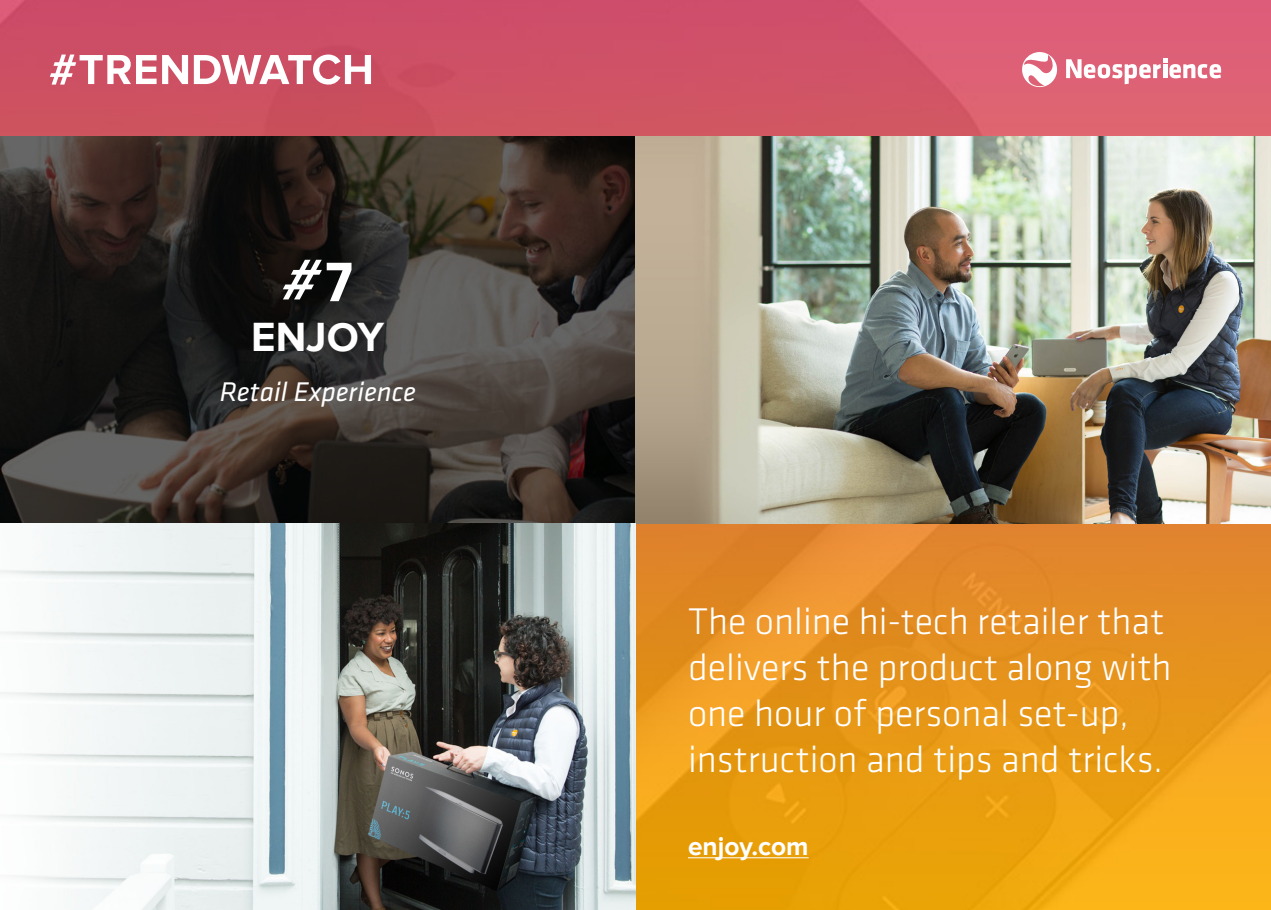
<style>
.page{position:relative;width:1271px;height:910px;background:#fff}
.page>*{position:absolute;margin:0;border:0;box-sizing:border-box;transform-origin:0 0}
.t1{font:italic 700 59.5px "Proxima Nova A";color:#fff}
.t2{font:700 42px "Proxima Nova";color:#fff}
.t3{font:300 38.5px/46.2px "Klavika";color:#fff}
.t4{font:italic 28px "Klavika";color:#fff}
.t5{font:700 26.25px "Proxima Nova";color:#fff}
.s1{font-family:"Klavika";font-style:normal}
</style>
<div class="page">
<img style="left:0;top:0;width:1270px;height:910px">
<svg style="left:1022px;top:52px;width:35px;height:35px"></svg>
<svg style="left:1066px;top:58px;width:155px;height:26px"></svg>
<svg style="left:194px;top:55px;width:177px;height:30px"></svg>
<svg style="left:50px;top:55px;width:138px;height:30px"></svg>
<svg style="left:0;top:136px;width:635px;height:387px;background:#312c28"></svg>
<img style="left:635px;top:136px;width:635px;height:387px">
<img style="left:0;top:523px;width:635px;height:387px">
<hr style="left:688px;top:857px;width:120px;height:1px;background:#fff">
<p class="t1" style="left:283px;top:246px;width:71px">#<span class="s1">7</span></p>
<p class="t2" style="left:251px;top:313px;width:135px">ENJOY</p>
<p class="t4" style="left:220px;top:375px;width:197px">Retail Experience</p>
<p class="t3" style="left:688px;top:598px;width:485px">The online hi-tech retailer that delivers the product along with one hour of personal set-up, instruction and tips and tricks.</p>
<p class="t5" style="left:688px;top:831px;width:122px">enjoy.com</p>
</div>
